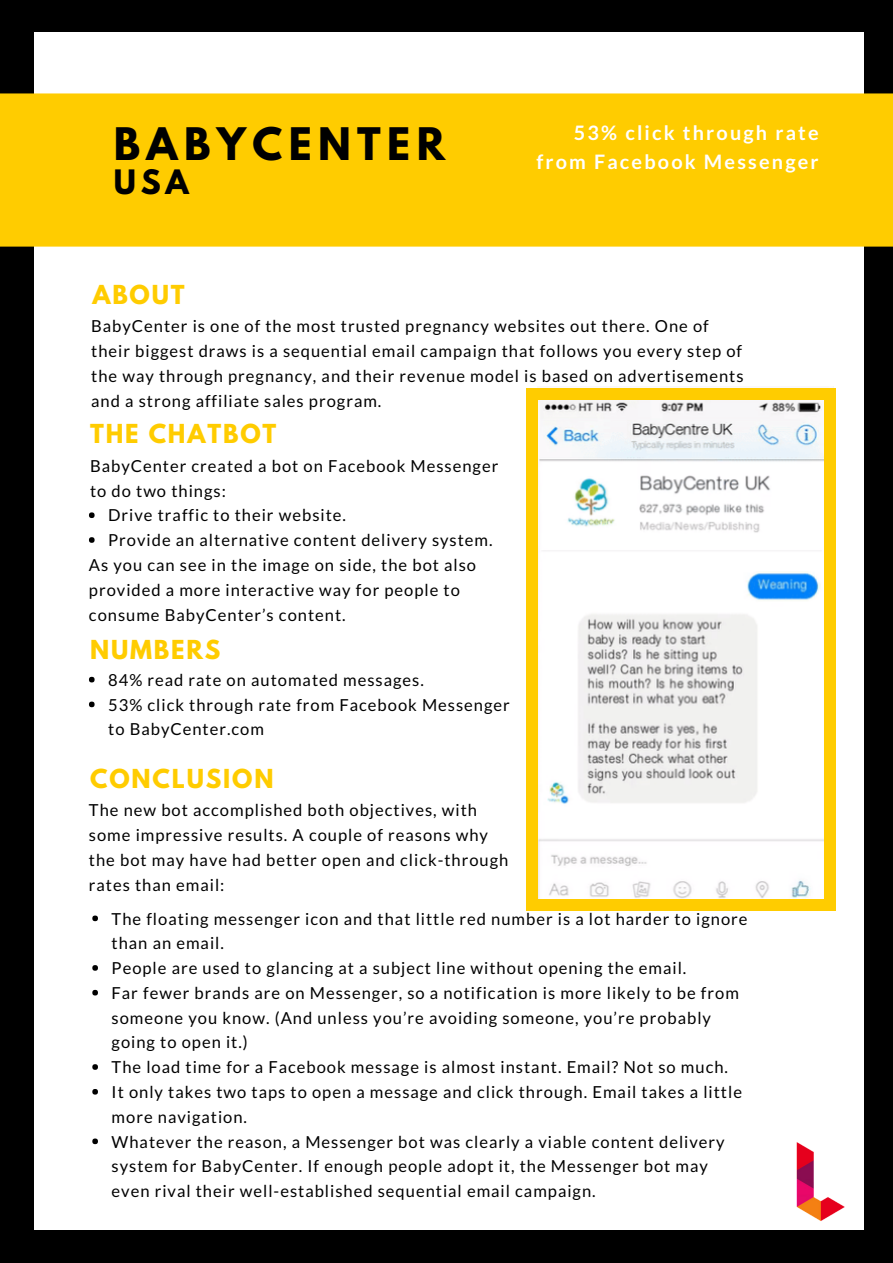
<style>
.page{position:relative;width:893px;height:1263px;background:#000}
.page>*{position:absolute;margin:0;border:0;box-sizing:border-box;transform-origin:0 0}
.t1{font:700 39.75px "League Spartan";letter-spacing:.16em;color:#000}
.t2{font:700 29.85px "League Spartan";color:#000}
.t3{font:700 23.25px "League Spartan";letter-spacing:.08em;color:#fc0}
.t4{font:700 19.8px/29.2px "Lato";letter-spacing:.11em;color:#fff;text-align:right}
.t5{font:16.5px/24.8px "Lato";letter-spacing:.06em;color:#000}
</style>
<div class="page">
<div style="left:34px;top:33px;width:830px;height:1197px;background:#fff"></div>
<svg style="left:89px;top:677px;width:6px;height:5px"></svg>
<svg style="left:89px;top:702px;width:6px;height:5px"></svg>
<svg style="left:89px;top:512px;width:6px;height:6px"></svg>
<svg style="left:89px;top:537px;width:6px;height:6px"></svg>
<svg style="left:92px;top:915px;width:6px;height:6px"></svg>
<svg style="left:92px;top:965px;width:6px;height:6px"></svg>
<svg style="left:92px;top:990px;width:6px;height:5px"></svg>
<svg style="left:92px;top:1064px;width:6px;height:6px"></svg>
<svg style="left:92px;top:1089px;width:6px;height:5px"></svg>
<svg style="left:92px;top:1138px;width:6px;height:6px"></svg>
<div style="left:0;top:93px;width:893px;height:154px;background:#fc0"></div>
<img style="left:796px;top:1142px;width:49px;height:79px">
<img style="left:538px;top:399px;width:287px;height:500px">
<div style="left:825px;top:899px;width:11px;height:11px;background:#fc0"></div>
<div style="left:526px;top:399px;width:12px;height:501px;background:#fc0"></div>
<div style="left:526px;top:899px;width:12px;height:11px;background:#fc0"></div>
<div style="left:825px;top:399px;width:11px;height:501px;background:#fc0"></div>
<div style="left:537px;top:899px;width:288px;height:11px;background:#fc0"></div>
<div style="left:825px;top:388px;width:11px;height:11px;background:#fc0"></div>
<div style="left:526px;top:388px;width:12px;height:11px;background:#fc0"></div>
<div style="left:537px;top:388px;width:288px;height:11px;background:#fc0"></div>
<h1 class="t1" style="left:114px;top:124px;width:333px">BABYCENTER</h1>
<p class="t4" style="left:536px;top:117px;width:284px">53% click through rate from Facebook Messenger</p>
<h2 class="t2" style="left:114px;top:167px;width:77px">USA</h2>
<h3 class="t3" style="left:92px;top:283px;width:94px">ABOUT</h3>
<p class="t5" style="left:91px;top:313px;width:654px">BabyCenter is one of the most trusted pregnancy websites out there. One of their biggest draws is a sequential email campaign that follows you every step of the way through pregnancy, and their revenue model is based on advertisements and a strong affiliate sales program.</p>
<h3 class="t3" style="left:90px;top:422px;width:188px">THE CHATBOT</h3>
<p class="t5" style="left:90px;top:453px;width:410px">BabyCenter created a bot on Facebook Messenger to do two things:</p>
<p class="t5" style="left:108px;top:503px;width:239px">Drive traffic to their website.</p>
<p class="t5" style="left:108px;top:527px;width:386px">Provide an alternative content delivery system.</p>
<p class="t5" style="left:89px;top:552px;width:389px">As you can see in the image on side, the bot also</p>
<p class="t5" style="left:89px;top:577px;width:373px">provided a more interactive way for people to</p>
<p class="t5" style="left:89px;top:602px;width:258px">consume BabyCenter’s content.</p>
<h3 class="t3" style="left:90px;top:638px;width:132px">NUMBERS</h3>
<p class="t5" style="left:108px;top:667px;width:403px">84% read rate on automated messages.<br>53% click through rate from Facebook Messenger to BabyCenter.com</p>
<h3 class="t3" style="left:90px;top:767px;width:185px">CONCLUSION</h3>
<p class="t5" style="left:89px;top:798px;width:421px">The new bot accomplished both objectives, with some impressive results. A couple of reasons why the bot may have had better open and click-through rates than email:</p>
<p class="t5" style="left:112px;top:906px;width:637px">The floating messenger icon and that little red number is a lot harder to ignore than an email.<br>People are used to glancing at a subject line without opening the email.<br>Far fewer brands are on Messenger, so a notification is more likely to be from someone you know. (And unless you’re avoiding someone, you’re probably going to open it.)<br>The load time for a Facebook message is almost instant. Email? Not so much.<br>It only takes two taps to open a message and click through. Email takes a little more navigation.<br>Whatever the reason, a Messenger bot was clearly a viable content delivery system for BabyCenter. If enough people adopt it, the Messenger bot may even rival their well-established sequential email campaign.</p>
</div>
